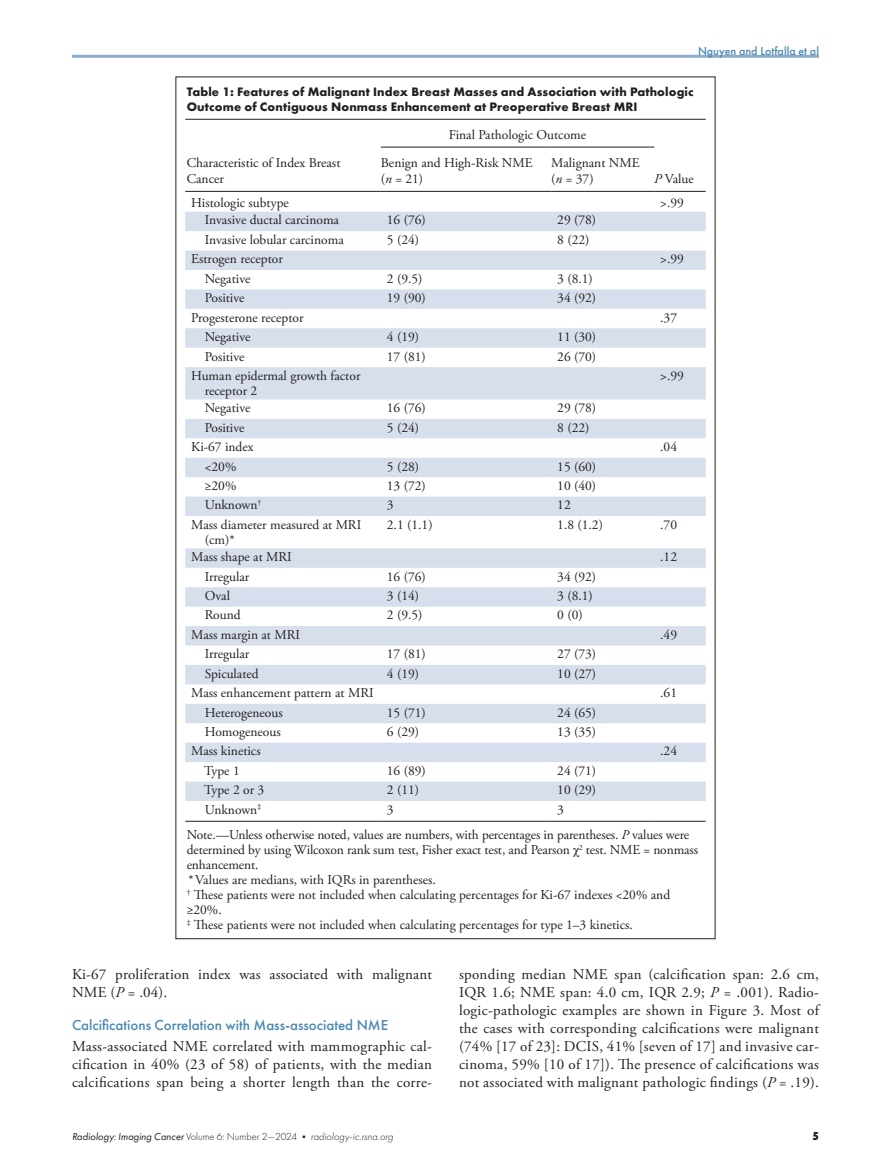
<style>
.page{position:relative;width:891px;height:1175px;background:#fff}
.page>*{position:absolute;margin:0;border:0;box-sizing:border-box;transform-origin:0 0}
.t1{font:15px/18px "Adobe Garamond Pro";letter-spacing:.02em;color:#231f20;text-align:justify}
.t2{font:500 15px "Futura PT";color:#4b87b1}
.t3{font:13.5px/15px "Adobe Garamond Pro";color:#231f20}
.t4{font:700 12.75px/15px "Futura PT";letter-spacing:.01em;color:#231f20}
.t5{font:500 12px "Futura PT";color:#4b87b1}
.t6{font:800 12px "Futura PT Cond";color:#231f20}
.t7{font:italic 10.5px "Futura PT";color:#231f20}
.s1{font-style:italic}
.s2{font-family:"Times New Roman"}
.s3{font-weight:300;font-style:normal}
.s4{font-weight:300}
</style>
<div class="page">
<hr style="left:72px;top:55px;width:747px;height:3px;background:#8eacca">
<svg style="left:185px;top:212px;width:521px;height:589px;fill:#dee5ef"></svg>
<hr style="left:381px;top:147px;width:170px;height:1px;background:#231f20">
<hr style="left:551px;top:147px;width:103px;height:1px;background:#231f20">
<hr style="left:185px;top:821px;width:196px;height:1px;background:#231f20">
<hr style="left:381px;top:821px;width:170px;height:1px;background:#231f20">
<hr style="left:551px;top:821px;width:103px;height:1px;background:#231f20">
<hr style="left:654px;top:821px;width:52px;height:1px;background:#231f20">
<hr style="left:185px;top:119px;width:196px;height:1px;background:#231f20">
<hr style="left:185px;top:191px;width:196px;height:1px;background:#231f20">
<hr style="left:381px;top:119px;width:170px;height:1px;background:#231f20">
<hr style="left:551px;top:119px;width:103px;height:1px;background:#231f20">
<hr style="left:654px;top:119px;width:52px;height:1px;background:#231f20">
<hr style="left:381px;top:191px;width:170px;height:1px;background:#231f20">
<hr style="left:551px;top:191px;width:103px;height:1px;background:#231f20">
<hr style="left:654px;top:191px;width:52px;height:1px;background:#231f20">
<p class="t5" style="left:698px;top:44px;width:122px">Nguyen and Lotfalla et al</p>
<p class="t4" style="left:187px;top:84px;width:508px">Table 1: Features of Malignant Index Breast Masses and Association with Pathologic<br>Outcome of Contiguous Nonmass Enhancement at Preoperative Breast MRI</p>
<p class="t3" style="left:187px;top:155px;width:155px;line-height:16.5px">Characteristic of Index Breast<br>Cancer</p>
<p class="t3" style="left:449px;top:127px;width:139px">Final Pathologic Outcome</p>
<p class="t3" style="left:381px;top:155px;width:153px;line-height:16.5px">Benign and High-Risk NME (<span class="s1">n</span> = 21)</p>
<p class="t3" style="left:551px;top:155px;width:90px;line-height:16.5px">Malignant NME (<span class="s1">n</span> = 37)</p>
<p class="t3" style="left:654px;top:172px;width:41px"><span class="s1">P</span> Value</p>
<p class="t3" style="left:191px;top:196px;width:99px">Histologic subtype</p>
<p class="t3" style="left:660px;top:196px;width:25px">&gt;.99</p>
<p class="t3" style="left:205px;top:213px;width:136px">Invasive ductal carcinoma</p>
<p class="t3" style="left:387px;top:213px;width:41px">16 (76)</p>
<p class="t3" style="left:557px;top:213px;width:41px">29 (78)</p>
<p class="t3" style="left:205px;top:233px;width:141px">Invasive lobular carcinoma</p>
<p class="t3" style="left:387px;top:233px;width:34px">5 (24)</p>
<p class="t3" style="left:557px;top:233px;width:34px">8 (22)</p>
<p class="t3" style="left:191px;top:252px;width:93px">Estrogen receptor</p>
<p class="t3" style="left:660px;top:252px;width:25px">&gt;.99</p>
<p class="t3" style="left:205px;top:271px;width:47px">Negative</p>
<p class="t3" style="left:387px;top:271px;width:37px">2 (9.5)</p>
<p class="t3" style="left:557px;top:271px;width:37px">3 (8.1)</p>
<p class="t3" style="left:205px;top:291px;width:41px">Positive</p>
<p class="t3" style="left:387px;top:291px;width:41px">19 (90)</p>
<p class="t3" style="left:557px;top:291px;width:41px">34 (92)</p>
<p class="t3" style="left:191px;top:310px;width:114px">Progesterone receptor</p>
<p class="t3" style="left:660px;top:310px;width:18px">.37</p>
<p class="t3" style="left:205px;top:330px;width:47px">Negative</p>
<p class="t3" style="left:387px;top:330px;width:34px">4 (19)</p>
<p class="t3" style="left:557px;top:330px;width:41px">11 (30)</p>
<p class="t3" style="left:205px;top:349px;width:41px">Positive</p>
<p class="t3" style="left:387px;top:349px;width:41px">17 (81)</p>
<p class="t3" style="left:557px;top:349px;width:41px">26 (70)</p>
<p class="t3" style="left:205px;top:368px;width:157px;text-indent:-14px">Human epidermal growth factor receptor 2</p>
<p class="t3" style="left:660px;top:368px;width:25px">&gt;.99</p>
<p class="t3" style="left:205px;top:401px;width:47px">Negative</p>
<p class="t3" style="left:387px;top:401px;width:41px">16 (76)</p>
<p class="t3" style="left:557px;top:401px;width:41px">29 (78)</p>
<p class="t3" style="left:205px;top:420px;width:41px">Positive</p>
<p class="t3" style="left:387px;top:420px;width:34px">5 (24)</p>
<p class="t3" style="left:557px;top:420px;width:34px">8 (22)</p>
<p class="t3" style="left:191px;top:440px;width:64px">Ki-67 index</p>
<p class="t3" style="left:660px;top:440px;width:18px">.04</p>
<p class="t3" style="left:205px;top:459px;width:33px">&lt;20%</p>
<p class="t3" style="left:387px;top:459px;width:34px">5 (28)</p>
<p class="t3" style="left:557px;top:459px;width:41px">15 (60)</p>
<p class="t3" style="left:205px;top:478px;width:33px">≥20%</p>
<p class="t3" style="left:387px;top:478px;width:41px">13 (72)</p>
<p class="t3" style="left:557px;top:478px;width:41px">10 (40)</p>
<p class="t3" style="left:205px;top:498px;width:58px">Unknown<sup>†</sup></p>
<p class="t3" style="left:387px;top:498px;width:8px">3</p>
<p class="t3" style="left:557px;top:498px;width:15px">12</p>
<p class="t3" style="left:205px;top:517px;width:158px;text-indent:-14px">Mass diameter measured at MRI (cm)*</p>
<p class="t3" style="left:387px;top:517px;width:47px">2.1 (1.1)</p>
<p class="t3" style="left:557px;top:517px;width:47px">1.8 (1.2)</p>
<p class="t3" style="left:660px;top:517px;width:18px">.70</p>
<p class="t3" style="left:191px;top:550px;width:102px">Mass shape at MRI</p>
<p class="t3" style="left:660px;top:550px;width:18px">.12</p>
<p class="t3" style="left:205px;top:569px;width:46px">Irregular</p>
<p class="t3" style="left:387px;top:569px;width:41px">16 (76)</p>
<p class="t3" style="left:557px;top:569px;width:41px">34 (92)</p>
<p class="t3" style="left:205px;top:588px;width:27px">Oval</p>
<p class="t3" style="left:387px;top:588px;width:34px">3 (14)</p>
<p class="t3" style="left:557px;top:588px;width:37px">3 (8.1)</p>
<p class="t3" style="left:205px;top:608px;width:37px">Round</p>
<p class="t3" style="left:387px;top:608px;width:37px">2 (9.5)</p>
<p class="t3" style="left:557px;top:608px;width:27px">0 (0)</p>
<p class="t3" style="left:191px;top:627px;width:110px">Mass margin at MRI</p>
<p class="t3" style="left:660px;top:627px;width:18px">.49</p>
<p class="t3" style="left:205px;top:647px;width:46px">Irregular</p>
<p class="t3" style="left:387px;top:647px;width:41px">17 (81)</p>
<p class="t3" style="left:557px;top:647px;width:41px">27 (73)</p>
<p class="t3" style="left:205px;top:666px;width:56px">Spiculated</p>
<p class="t3" style="left:387px;top:666px;width:34px">4 (19)</p>
<p class="t3" style="left:557px;top:666px;width:41px">10 (27)</p>
<p class="t3" style="left:191px;top:686px;width:184px">Mass enhancement pattern at MRI</p>
<p class="t3" style="left:660px;top:686px;width:18px">.61</p>
<p class="t3" style="left:205px;top:705px;width:80px">Heterogeneous</p>
<p class="t3" style="left:387px;top:705px;width:41px">15 (71)</p>
<p class="t3" style="left:557px;top:705px;width:41px">24 (65)</p>
<p class="t3" style="left:205px;top:724px;width:78px">Homogeneous</p>
<p class="t3" style="left:387px;top:724px;width:34px">6 (29)</p>
<p class="t3" style="left:557px;top:724px;width:41px">13 (35)</p>
<p class="t3" style="left:191px;top:744px;width:71px">Mass kinetics</p>
<p class="t3" style="left:660px;top:744px;width:18px">.24</p>
<p class="t3" style="left:204px;top:763px;width:37px">Type 1</p>
<p class="t3" style="left:387px;top:763px;width:41px">16 (89)</p>
<p class="t3" style="left:557px;top:763px;width:41px">24 (71)</p>
<p class="t3" style="left:204px;top:783px;width:62px">Type 2 or 3</p>
<p class="t3" style="left:387px;top:783px;width:34px">2 (11)</p>
<p class="t3" style="left:557px;top:783px;width:41px">10 (29)</p>
<p class="t3" style="left:205px;top:802px;width:58px">Unknown<sup>‡</sup></p>
<p class="t3" style="left:387px;top:802px;width:8px">3</p>
<p class="t3" style="left:187px;top:797px;width:504px;line-height:25.5px;text-indent:371px">3<br>Note.—Unless otherwise noted, values are numbers, with percentages in parentheses. <span class="s1">P</span> values were</p>
<p class="t3" style="left:187px;top:843px;width:513px">determined by using Wilcoxon rank sum test, Fisher exact test, and Pearson <span class="s2">χ</span><sup>2</sup> test. NME = nonmass enhancement.<br><span class="s1">*</span> Values are medians, with IQRs in parentheses.<br><sup>†</sup> These patients were not included when calculating percentages for Ki-67 indexes &lt;20% and ≥20%.<br><sup>‡</sup> These patients were not included when calculating percentages for type 1–3 kinetics.</p>
<p class="t1" style="left:72px;top:966px;width:362px">Ki-67 proliferation index was associated with malignant<br>NME (<span class="s1">P</span> = .04).</p>
<p class="t2" style="left:72px;top:1016px;width:318px">Calcifications Correlation with Mass-associated NME</p>
<p class="t1" style="left:72px;top:1038px;width:362px">Mass-associated NME correlated with mammographic cal&shy;cification in 40% (23 of 58) of patients, with the median calcifications span being a shorter length than the corre-</p>
<p class="t1" style="left:459px;top:966px;width:362px">sponding median NME span (calcification span: 2.6 cm, IQR 1.6; NME span: 4.0 cm, IQR 2.9; <span class="s1">P</span> = .001). Radio&shy;logic-pathologic examples are shown in Figure 3. Most of the cases with corresponding calcifications were malignant (74% [17 of 23]: DCIS, 41% [seven of 17] and invasive car&shy;cinoma, 59% [10 of 17]). The presence of calcifications was not associated with malignant pathologic findings (<span class="s1">P</span> = .19).</p>
<p class="t7" style="left:72px;top:1130px;width:323px">Radiology: Imaging Cancer <span class="s3">Volume 6: Number 2—2024</span> <sup>■</sup> <span class="s4">radiology-ic.rsna.org</span></p>
<p class="t6" style="left:813px;top:1128px;width:8px">5</p>
</div>
